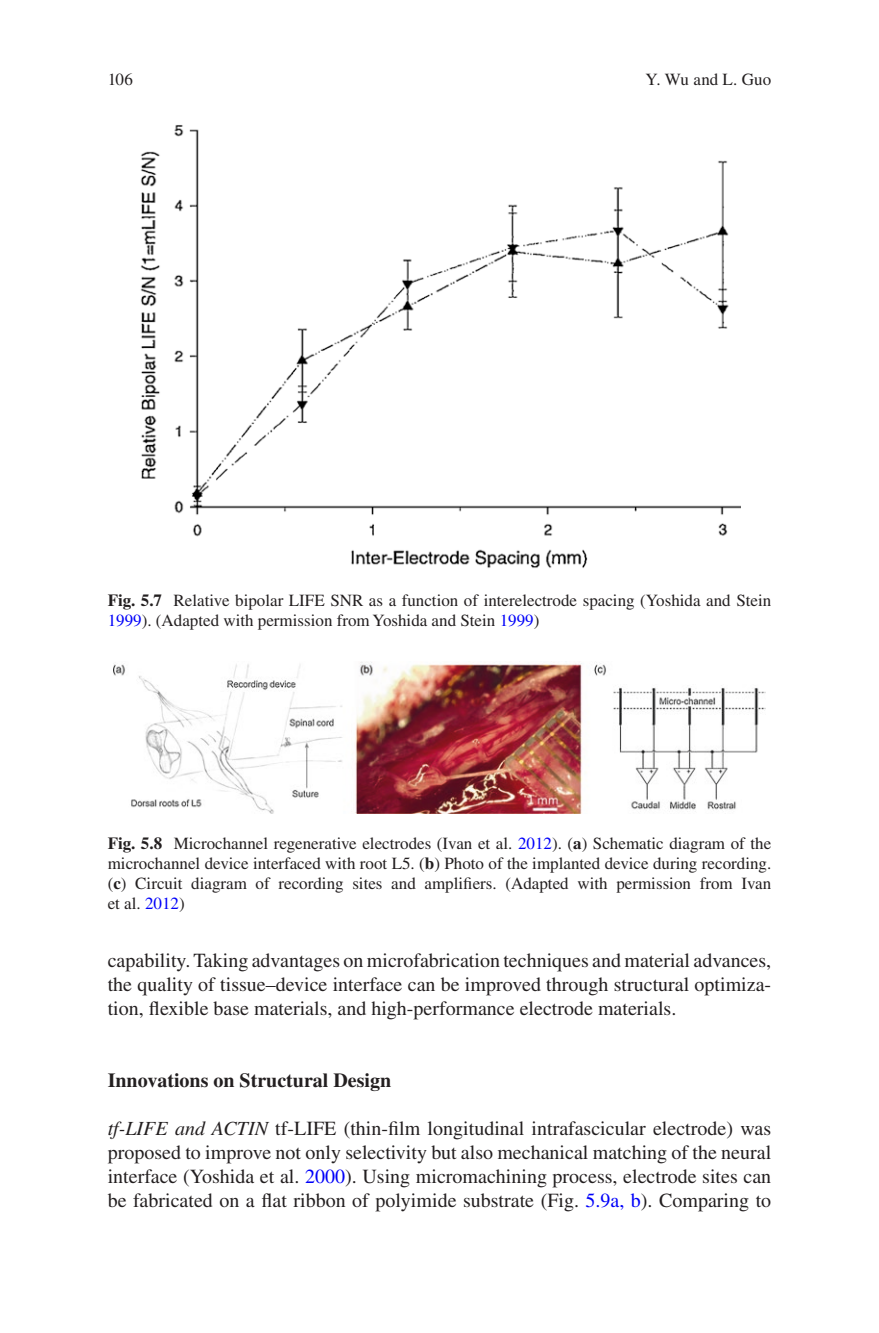
<style>
.page{position:relative;width:879px;height:1333px;background:#fff}
.page>*{position:absolute;margin:0;border:0;box-sizing:border-box;transform-origin:0 0}
.t1{font:20px/24px "Jqmctw Times LT Std";color:#231f20;text-align:justify}
.t2{font:700 20px "Nfrsjn Times LT Std";color:#231f20}
.t3{font:17px/20px "Jqmctw Times LT Std";color:#231f20}
.t4{font:17px "Nbbvtq Times LT Std";color:#231f20}
.s1{font-family:"Nfrsjn Times LT Std";font-weight:700}
.s2{color:#0000fa}
.s3{font-family:"Wqvdgm Times LT Std";font-style:italic}
</style>
<div class="page">
<img style="left:140px;top:125px;width:600px;height:443px">
<img style="left:113px;top:662px;width:653px;height:151px">
<p class="t3" style="left:108px;top:69px;width:27px">106</p>
<p class="t4" style="left:645px;top:70px;width:127px">Y. Wu and L. Guo</p>
<p class="t3" style="left:108px;top:590px;width:665px"><span class="s1">Fig. 5.7</span> Relative bipolar LIFE SNR as a function of interelectrode spacing (Yoshida and Stein<br><span class="s2">1999</span>). (Adapted with permission from Yoshida and Stein <span class="s2">1999</span>)</p>
<p class="t3" style="left:108px;top:833px;width:665px;text-align:justify"><span class="s1">Fig. 5.8</span> Microchannel regenerative electrodes (Ivan et al. <span class="s2">2012</span>). (<span class="s1">a</span>) Schematic diagram of the microchannel device interfaced with root L5. (<span class="s1">b</span>) Photo of the implanted device during recording. (<span class="s1">c</span>) Circuit diagram of recording sites and amplifiers. (Adapted with permission from Ivan et al. <span class="s2">2012</span>)</p>
<p class="t1" style="left:108px;top:947px;width:665px">capability. Taking advantages on microfabrication techniques and material advances, the quality of tissue–device interface can be improved through structural optimiza&shy;tion, flexible base materials, and high-performance electrode materials.</p>
<p class="t2" style="left:108px;top:1067px;width:285px">Innovations on Structural Design</p>
<p class="t1" style="left:108px;top:1115px;width:665px"><span class="s3">tf-LIFE and ACTIN</span> tf-LIFE (thin-film longitudinal intrafascicular electrode) was proposed to improve not only selectivity but also mechanical matching of the neural interface (Yoshida et al. <span class="s2">2000</span>). Using micromachining process, electrode sites can be fabricated on a flat ribbon of polyimide substrate (Fig. <span class="s2">5.9a, b</span>). Comparing to</p>
</div>
